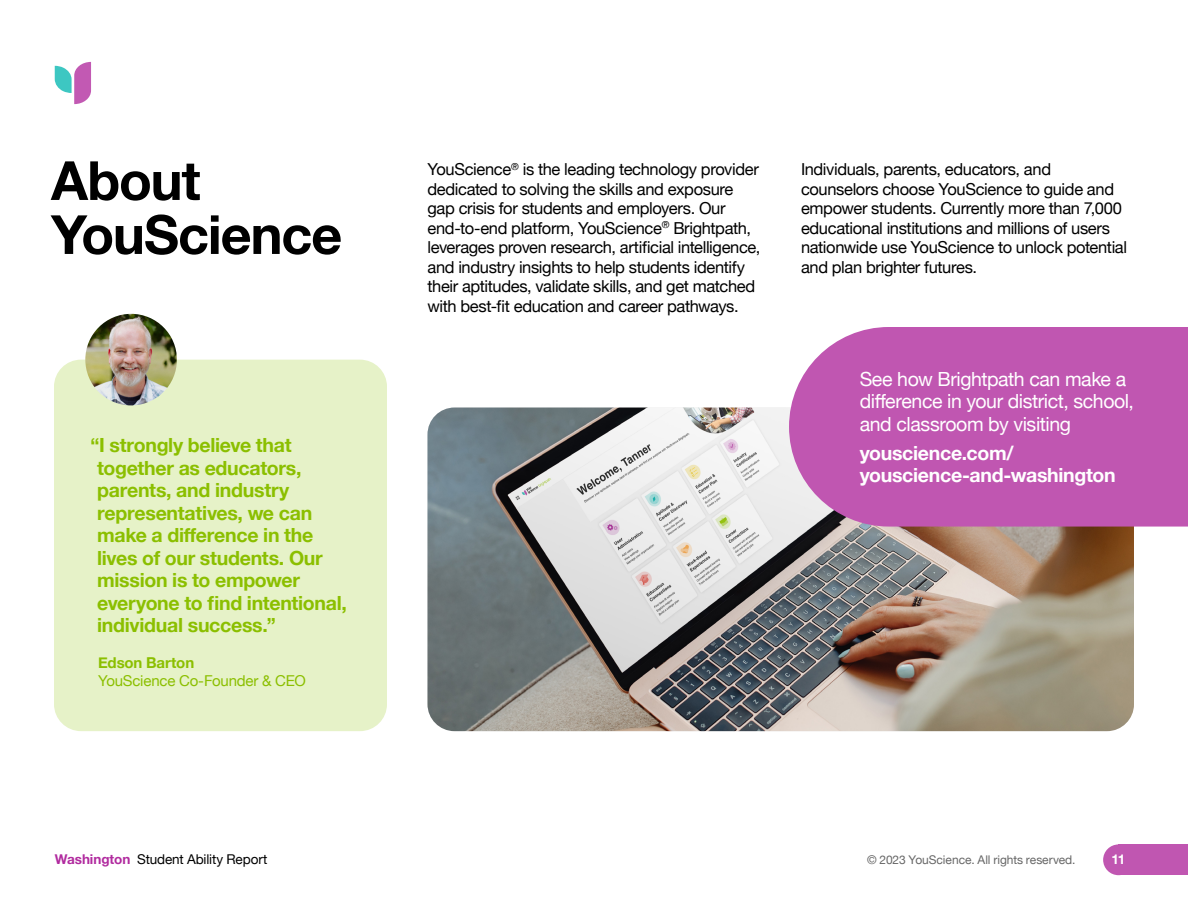
<style>
.page{position:relative;width:1188px;height:918px;background:#fff}
.page>*{position:absolute;margin:0;border:0;box-sizing:border-box;transform-origin:0 0}
.t1{font:700 54px/54px "Helvetica Neue";letter-spacing:-.02em;color:#000}
.t2{font:700 19.5px/22.5px "Helvetica Neue";letter-spacing:-.015em;color:#8bbf00}
.t3{font:19.5px/22.5px "Helvetica Neue";letter-spacing:-.02em;color:#fff}
.t4{font:700 19.5px/22.5px "Helvetica Neue";letter-spacing:-.015em;color:#fff}
.t5{font:16.5px/19.5px "Helvetica Neue";letter-spacing:-.02em;color:#000}
.t6{font:15px "Helvetica Neue";letter-spacing:-.015em;color:#8bbf00}
.t7{font:700 15px "Helvetica Neue";letter-spacing:-.01em;color:#8bbf00}
.t8{font:13.5px "Helvetica Neue";letter-spacing:-.01em;color:#000}
.t9{font:700 13.5px "Helvetica Neue";color:#fff}
.t10{font:12px "Helvetica Neue";letter-spacing:-.005em;color:#666}
.s1{font-weight:700;color:#b12b9f}
</style>
<div class="page">
<div style="left:1119px;top:844px;width:69px;height:31px;background:#c056b1"></div>
<svg style="left:55px;top:62px;width:36px;height:42px"></svg>
<div style="left:1103px;top:844px;width:31px;height:31px;background:#c056b1;border-radius:50%"></div>
<img style="left:428px;top:408px;width:706px;height:323px">
<svg style="left:789px;top:327px;width:399px;height:200px;background:#c361b5"></svg>
<div style="left:54px;top:360px;width:333px;height:371px;background:#e6f2c8;border-radius:27px"></div>
<img style="left:85px;top:314px;width:92px;height:91px;border-radius:46px">
<h1 class="t1" style="left:51px;top:155px;width:293px">About<br>YouScience</h1>
<p class="t5" style="left:427px;top:161px;width:335px">YouScience<sup>®</sup> is the leading technology provider dedicated to solving the skills and exposure gap crisis for students and employers. Our end-to-end platform, YouScience<sup>®</sup> Brightpath, leverages proven research, artificial intelligence, and industry insights to help students identify their aptitudes, validate skills, and get matched with best-fit education and career pathways.</p>
<p class="t2" style="left:97px;top:434px;width:251px;text-indent:-7px">“I strongly believe that together as educators, parents, and industry representatives, we can make a difference in the lives of our students. Our mission is to empower everyone to find intentional, individual success.”</p>
<p class="t7" style="left:98px;top:650px;width:98px">Edson Barton</p>
<p class="t6" style="left:98px;top:669px;width:209px">YouScience Co-Founder &amp; CEO</p>
<p class="t5" style="left:801px;top:161px;width:328px">Individuals, parents, educators, and counselors choose YouScience to guide and empower students. Currently more than 7,000 educational institutions and millions of users nationwide use YouScience to unlock potential and plan brighter futures.</p>
<p class="t3" style="left:860px;top:369px;width:276px">See how Brightpath can make a difference in your district, school, and classroom by visiting</p>
<p class="t4" style="left:860px;top:442px;width:257px">youscience.com/ youscience-and-washington</p>
<p class="t8" style="left:55px;top:850px;width:214px"><span class="s1">Washington</span> Student Ability Report</p>
<p class="t10" style="left:867px;top:851px;width:210px">© 2023 YouScience. All rights reserved.</p>
<p class="t9" style="left:1112px;top:849px;width:15px">11</p>
</div>
